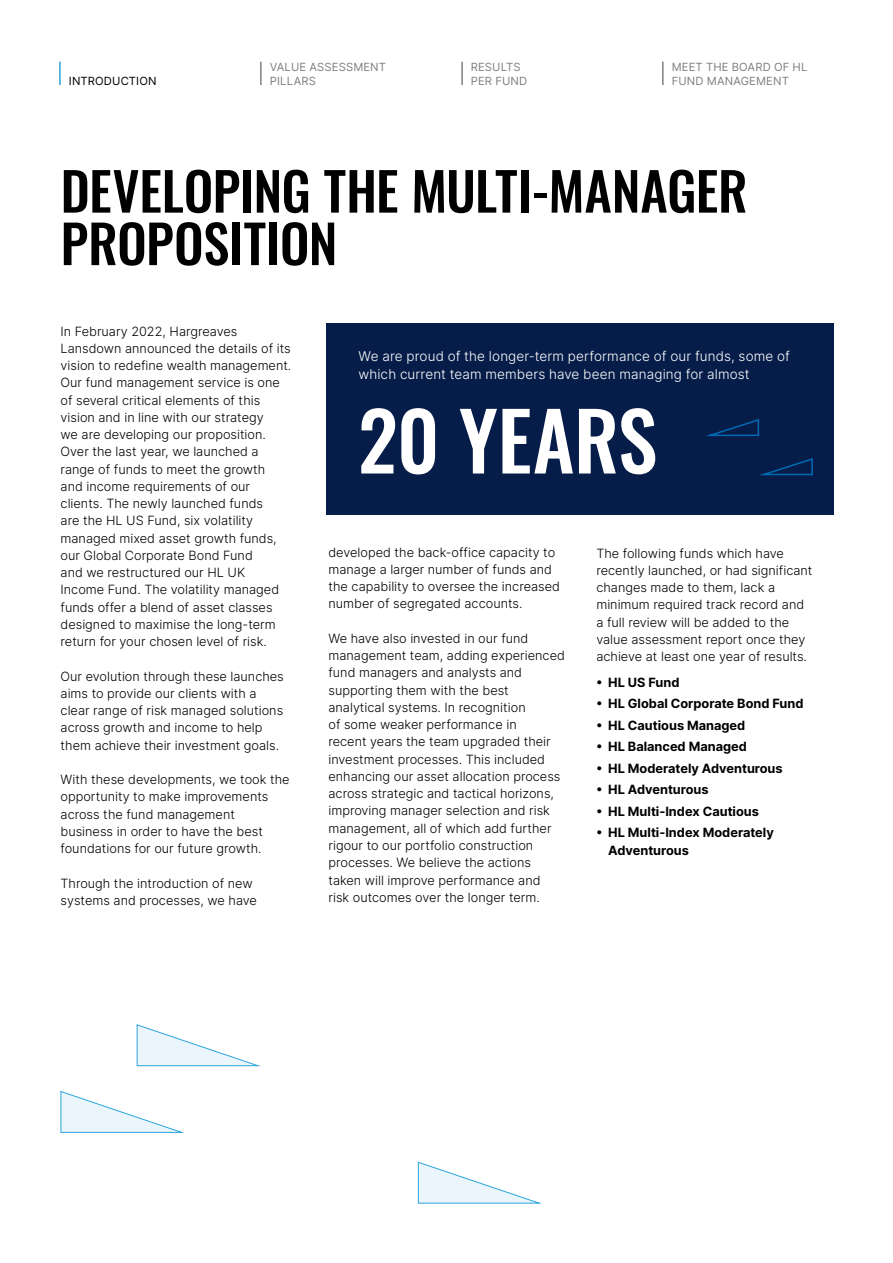
<style>
.page{position:relative;width:893px;height:1263px;background:#fff}
.page>*{position:absolute;margin:0;border:0;box-sizing:border-box;transform-origin:0 0}
.t1{font:500 79.8px "Oswald";letter-spacing:-.005em;color:#fff}
.t2{font:500 52.5px/52.5px "Oswald";letter-spacing:-.005em;color:#000}
.t3{font:300 13.5px/18px "Inter";letter-spacing:.01em;color:#fff}
.t4{font:300 12.75px/17.2px "Inter";color:#000}
.t5{font:700 12.75px/17.2px "Inter";color:#000}
.t6{font:11.25px/13.5px "Inter";letter-spacing:.01em;color:#808080}
.t7{font:11.25px "Inter";letter-spacing:.01em;color:#000}
</style>
<div class="page">
<div style="left:327px;top:323px;width:507px;height:191px;background:#071d49"></div>
<svg style="left:706px;top:419px;width:54px;height:18px"></svg>
<svg style="left:759px;top:458px;width:54px;height:18px"></svg>
<svg style="left:60px;top:1091px;width:125px;height:42px"></svg>
<svg style="left:136px;top:1024px;width:124px;height:42px"></svg>
<svg style="left:418px;top:1161px;width:124px;height:43px"></svg>
<hr style="left:260px;top:62px;width:2px;height:23px;background:#808080">
<hr style="left:59px;top:62px;width:2px;height:23px;background:#2ca5de">
<hr style="left:461px;top:62px;width:2px;height:23px;background:#808080">
<hr style="left:662px;top:62px;width:2px;height:23px;background:#808080">
<p class="t7" style="left:69px;top:72px;width:89px">INTRODUCTION</p>
<p class="t6" style="left:270px;top:60px;width:118px">VALUE ASSESSMENT<br>PILLARS</p>
<p class="t6" style="left:471px;top:60px;width:58px">RESULTS<br>PER FUND</p>
<p class="t6" style="left:672px;top:60px;width:137px">MEET THE BOARD OF HL<br>FUND MANAGEMENT</p>
<h2 class="t2" style="left:61px;top:168px;width:688px">DEVELOPING THE MULTI-MANAGER<br>PROPOSITION</h2>
<p class="t4" style="left:61px;top:322px;width:232px">In February 2022, Hargreaves Lansdown announced the details of its vision to redefine wealth management.<br>Our fund management service is one of several critical elements of this vision and in line with our strategy<br>we are developing our proposition.<br>Over the last year, we launched a range of funds to meet the growth<br>and income requirements of our clients. The newly launched funds<br>are the HL US Fund, six volatility managed mixed asset growth funds, our Global Corporate Bond Fund<br>and we restructured our HL UK Income Fund. The volatility managed funds offer a blend of asset classes designed to maximise the long-term return for your chosen level of risk.</p>
<p class="t4" style="left:61px;top:667px;width:225px">Our evolution through these launches aims to provide our clients with a clear range of risk managed solutions across growth and income to help them achieve their investment goals.</p>
<p class="t4" style="left:61px;top:770px;width:231px">With these developments, we took the opportunity to make improvements across the fund management business in order to have the best foundations for our future growth.</p>
<p class="t4" style="left:61px;top:874px;width:198px">Through the introduction of new systems and processes, we have</p>
<p class="t3" style="left:358px;top:347px;width:433px">We are proud of the longer-term performance of our funds, some of which current team members have been managing for almost</p>
<h1 class="t1" style="left:358px;top:399px;width:301px">20 YEARS</h1>
<p class="t4" style="left:328px;top:543px;width:233px">developed the back-office capacity to manage a larger number of funds and the capability to oversee the increased number of segregated accounts.</p>
<p class="t4" style="left:328px;top:629px;width:238px">We have also invested in our fund management team, adding experienced fund managers and analysts and supporting them with the best analytical systems. In recognition<br>of some weaker performance in<br>recent years the team upgraded their investment processes. This included enhancing our asset allocation process across strategic and tactical horizons, improving manager selection and risk management, all of which add further rigour to our portfolio construction processes. We believe the actions taken will improve performance and<br>risk outcomes over the longer term.</p>
<p class="t4" style="left:596px;top:544px;width:218px">The following funds which have recently launched, or had significant changes made to them, lack a minimum required track record and a full review will be added to the value assessment report once they achieve at least one year of results.</p>
<p class="t5" style="left:596px;top:673px;width:85px">• HL US Fund</p>
<p class="t5" style="left:596px;top:695px;width:209px">• HL Global Corporate Bond Fund</p>
<p class="t5" style="left:596px;top:716px;width:150px">• HL Cautious Managed</p>
<p class="t5" style="left:596px;top:738px;width:152px">• HL Balanced Managed</p>
<p class="t5" style="left:596px;top:759px;width:188px">• HL Moderately Adventurous</p>
<p class="t5" style="left:596px;top:781px;width:114px">• HL Adventurous</p>
<p class="t5" style="left:596px;top:802px;width:164px">• HL Multi-Index Cautious</p>
<p class="t5" style="left:608px;top:824px;width:167px;text-indent:-12px">• HL Multi-Index Moderately<br>Adventurous</p>
</div>
